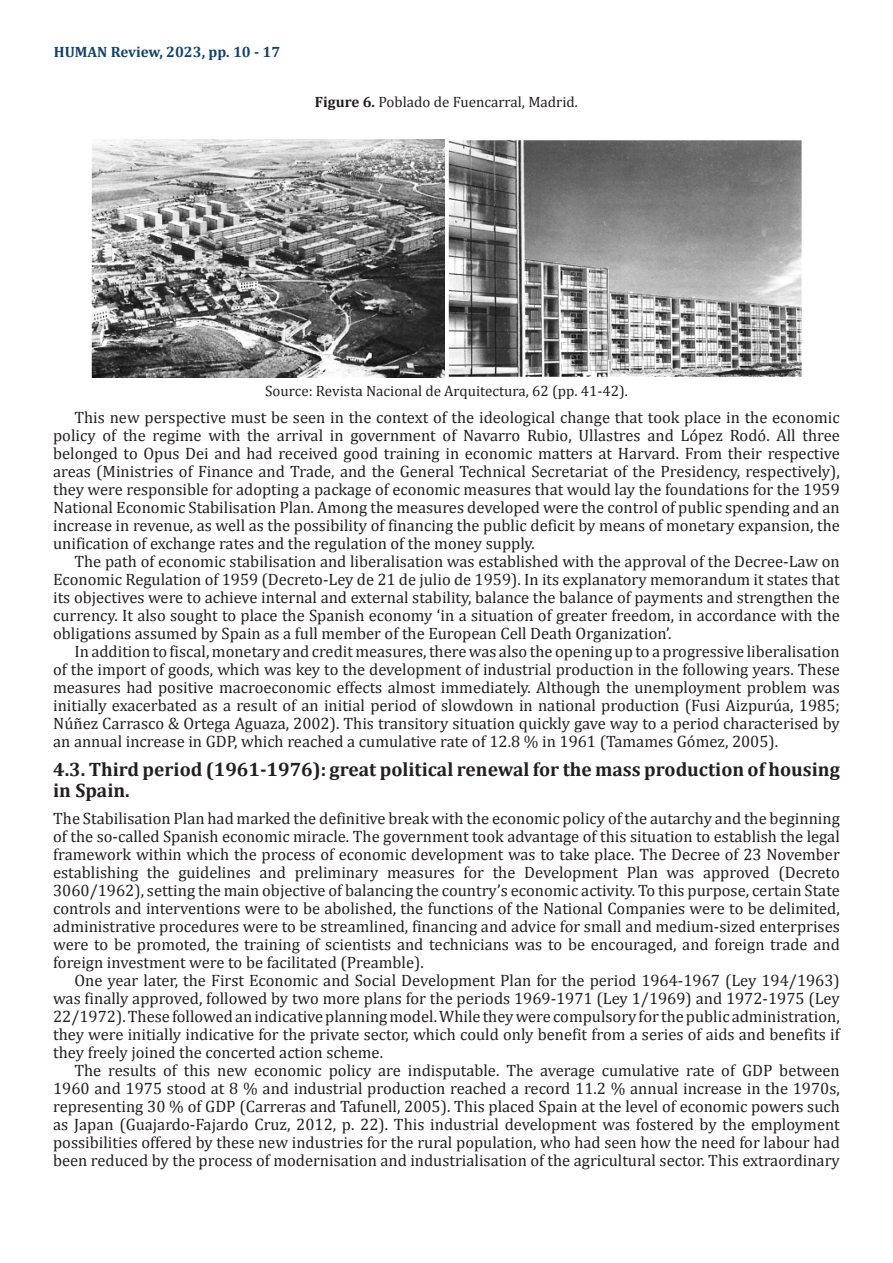
<style>
.page{position:relative;width:893px;height:1263px;background:#fff}
.page>*{position:absolute;margin:0;border:0;box-sizing:border-box;transform-origin:0 0}
.Titulo_2{font:700 19.5px/21px "Cambria";color:#231f20}
.Parrafos-siguientes{font:16.5px/18px "Cambria";color:#231f20;text-align:justify}
.Parrafo-Arranque{font:16.5px/18px "Cambria";color:#231f20;text-align:justify}
.Fuente-Tablas{font:15px "Cambria";color:#231f20}
.t1{font:700 15px "Cambria";color:#104370}
.s1{font-weight:700}
</style>
<div class="page">
<img style="left:92px;top:139px;width:353px;height:238px">
<img style="left:448px;top:140px;width:353px;height:237px">
<p class="t1" style="left:54px;top:41px;width:228px">HUMAN Review, 2023, pp. 10 - 17</p>
<p class="Fuente-Tablas" style="left:315px;top:93px;width:265px"><span class="s1">Figure 6.</span> Poblado de Fuencarral, Madrid.</p>
<p class="Fuente-Tablas" style="left:265px;top:382px;width:364px">Source: Revista Nacional de Arquitectura, 62 (pp. 41-42).</p>
<p class="Parrafos-siguientes" style="left:53px;top:408px;width:788px;text-indent:21px">This new perspective must be seen in the context of the ideological change that took place in the economic policy of the regime with the arrival in government of Navarro Rubio, Ullastres and López Rodó. All three belonged to Opus Dei and had received good training in economic matters at Harvard. From their respective areas (Ministries of Finance and Trade, and the General Technical Secretariat of the Presidency, respectively), they were responsible for adopting a package of economic measures that would lay the foundations for the 1959<br>National Economic Stabilisation Plan. Among the measures developed were the control of public spending and an increase in revenue, as well as the possibility of financing the public deficit by means of monetary expansion, the unification of exchange rates and the regulation of the money supply.</p>
<p class="Parrafos-siguientes" style="left:53px;top:552px;width:788px;text-indent:21px">The path of economic stabilisation and liberalisation was established with the approval of the Decree-Law on Economic Regulation of 1959 (Decreto-Ley de 21 de julio de 1959). In its explanatory memorandum it states that its objectives were to achieve internal and external stability, balance the balance of payments and strengthen the currency. It also sought to place the Spanish economy ‘in a situation of greater freedom, in accordance with the obligations assumed by Spain as a full member of the European Cell Death Organization’.</p>
<p class="Parrafos-siguientes" style="left:53px;top:642px;width:788px;text-indent:21px">In addition to fiscal, monetary and credit measures, there was also the opening up to a progressive liberalisation of the import of goods, which was key to the development of industrial production in the following years. These measures had positive macroeconomic effects almost immediately. Although the unemployment problem was initially exacerbated as a result of an initial period of slowdown in national production (Fusi Aizpurúa, 1985; Núñez Carrasco &amp; Ortega Aguaza, 2002). This transitory situation quickly gave way to a period characterised by an annual increase in GDP, which reached a cumulative rate of 12.8 % in 1961 (Tamames Gómez, 2005).</p>
<p class="Titulo_2" style="left:53px;top:759px;width:788px">4.3. Third period (1961-1976): great political renewal for the mass production of housing in Spain.</p>
<p class="Parrafo-Arranque" style="left:53px;top:809px;width:788px">The Stabilisation Plan had marked the definitive break with the economic policy of the autarchy and the beginning of the so-called Spanish economic miracle. The government took advantage of this situation to establish the legal framework within which the process of economic development was to take place. The Decree of 23 November establishing the guidelines and preliminary measures for the Development Plan was approved (Decreto 3060/1962), setting the main objective of balancing the country’s economic activity. To this purpose, certain State controls and interventions were to be abolished, the functions of the National Companies were to be delimited, administrative procedures were to be streamlined, financing and advice for small and medium-sized enterprises were to be promoted, the training of scientists and technicians was to be encouraged, and foreign trade and foreign investment were to be facilitated (Preamble).</p>
<p class="Parrafos-siguientes" style="left:53px;top:971px;width:788px;text-indent:21px">One year later, the First Economic and Social Development Plan for the period 1964-1967 (Ley 194/1963) was finally approved, followed by two more plans for the periods 1969-1971 (Ley 1/1969) and 1972-1975 (Ley 22/1972). These followed an indicative planning model. While they were compulsory for the public administration, they were initially indicative for the private sector, which could only benefit from a series of aids and benefits if they freely joined the concerted action scheme.</p>
<p class="Parrafos-siguientes" style="left:53px;top:1061px;width:788px;text-indent:21px">The results of this new economic policy are indisputable. The average cumulative rate of GDP between 1960 and 1975 stood at 8 % and industrial production reached a record 11.2 % annual increase in the 1970s, representing 30 % of GDP (Carreras and Tafunell, 2005). This placed Spain at the level of economic powers such as Japan (Guajardo-Fajardo Cruz, 2012, p. 22). This industrial development was fostered by the employment possibilities offered by these new industries for the rural population, who had seen how the need for labour had been reduced by the process of modernisation and industrialisation of the agricultural sector. This extraordinary</p>
</div>
